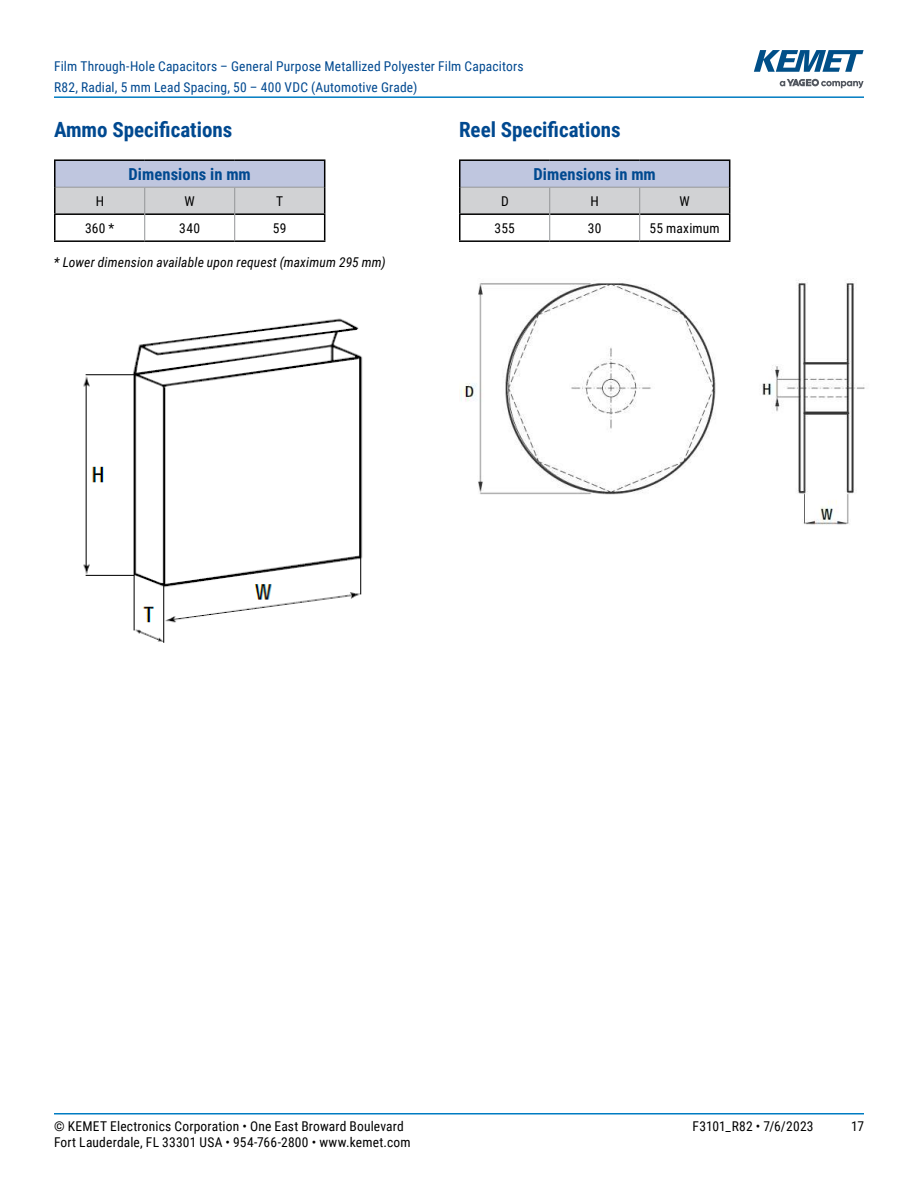
<style>
.page{position:relative;width:918px;height:1188px;background:#fff}
.page>*{position:absolute;margin:0;border:0;box-sizing:border-box;transform-origin:0 0}
.t1{font:700 21px "Roboto Condensed";color:#004990}
.t2{font:700 16.5px "Roboto Condensed";letter-spacing:.005em;color:#004990}
.t3{font:13.5px "Roboto Condensed";letter-spacing:.015em;color:#000}
.t4{font:13.5px/21px "Roboto Condensed";letter-spacing:.015em;color:#004990}
.t5{font:italic 13.5px "Roboto Condensed";letter-spacing:.01em;color:#000}
</style>
<div class="page">
<hr style="left:54px;top:1113px;width:810px;height:2px;background:#007cc2">
<hr style="left:54px;top:96px;width:810px;height:2px;background:#007cc2">
<svg style="left:780px;top:79px;width:84px;height:9px"></svg>
<svg style="left:754px;top:50px;width:110px;height:22px"></svg>
<hr style="left:54px;top:213px;width:90px;height:2px;background:#000">
<hr style="left:54px;top:159px;width:91px;height:2px;background:#000">
<hr style="left:54px;top:161px;width:2px;height:26px;background:#000">
<hr style="left:145px;top:159px;width:90px;height:2px;background:#000">
<hr style="left:235px;top:159px;width:90px;height:2px;background:#000">
<hr style="left:54px;top:187px;width:2px;height:26px;background:#000">
<hr style="left:54px;top:215px;width:2px;height:25px;background:#000">
<hr style="left:54px;top:240px;width:91px;height:2px;background:#000">
<hr style="left:145px;top:240px;width:90px;height:2px;background:#000">
<hr style="left:235px;top:240px;width:90px;height:2px;background:#000">
<svg style="left:55px;top:161px;width:270px;height:79px"></svg>
<img style="left:83px;top:318px;width:280px;height:325px">
<hr style="left:459px;top:213px;width:90px;height:2px;background:#000">
<hr style="left:459px;top:159px;width:91px;height:2px;background:#000">
<hr style="left:459px;top:161px;width:2px;height:26px;background:#000">
<hr style="left:550px;top:159px;width:90px;height:2px;background:#000">
<hr style="left:640px;top:159px;width:90px;height:2px;background:#000">
<hr style="left:459px;top:187px;width:2px;height:26px;background:#000">
<hr style="left:459px;top:215px;width:2px;height:25px;background:#000">
<hr style="left:459px;top:240px;width:91px;height:2px;background:#000">
<hr style="left:550px;top:240px;width:90px;height:2px;background:#000">
<hr style="left:640px;top:240px;width:90px;height:2px;background:#000">
<svg style="left:460px;top:161px;width:270px;height:79px"></svg>
<img style="left:459px;top:280px;width:406px;height:245px">
<p class="t4" style="left:54px;top:57px;width:471px">Film Through-Hole Capacitors – General Purpose Metallized Polyester Film Capacitors<br>R82, Radial, 5 mm Lead Spacing, 50 – 400 VDC (Automotive Grade)</p>
<h1 class="t1" style="left:54px;top:115px;width:180px">Ammo Speci昀椀cations</h1>
<p class="t2" style="left:129px;top:163px;width:124px">Dimensions in mm</p>
<p class="t3" style="left:96px;top:195px;width:10px">H</p>
<p class="t3" style="left:185px;top:195px;width:12px">W</p>
<p class="t3" style="left:276px;top:195px;width:9px">T</p>
<p class="t3" style="left:85px;top:222px;width:31px">360 *</p>
<p class="t3" style="left:179px;top:222px;width:22px">340</p>
<p class="t3" style="left:273px;top:222px;width:15px">59</p>
<p class="t5" style="left:54px;top:256px;width:333px">* Lower dimension available upon request (maximum 295 mm)</p>
<h1 class="t1" style="left:459px;top:115px;width:163px">Reel Speci昀椀cations</h1>
<p class="t2" style="left:534px;top:163px;width:124px">Dimensions in mm</p>
<p class="t3" style="left:501px;top:195px;width:9px">D</p>
<p class="t3" style="left:591px;top:195px;width:10px">H</p>
<p class="t3" style="left:679px;top:195px;width:12px">W</p>
<p class="t3" style="left:495px;top:222px;width:22px">355</p>
<p class="t3" style="left:588px;top:222px;width:15px">30</p>
<p class="t3" style="left:650px;top:222px;width:72px">55 maximum</p>
<p class="t3" style="left:54px;top:1120px;width:351px">© KEMET Electronics Corporation • One East Broward Boulevard</p>
<p class="t3" style="left:693px;top:1120px;width:123px">F3101_R82 • 7/6/2023</p>
<p class="t3" style="left:851px;top:1120px;width:14px">17</p>
<p class="t3" style="left:54px;top:1136px;width:358px">Fort Lauderdale, FL 33301 USA • 954-766-2800 • www.kemet.com</p>
</div>
